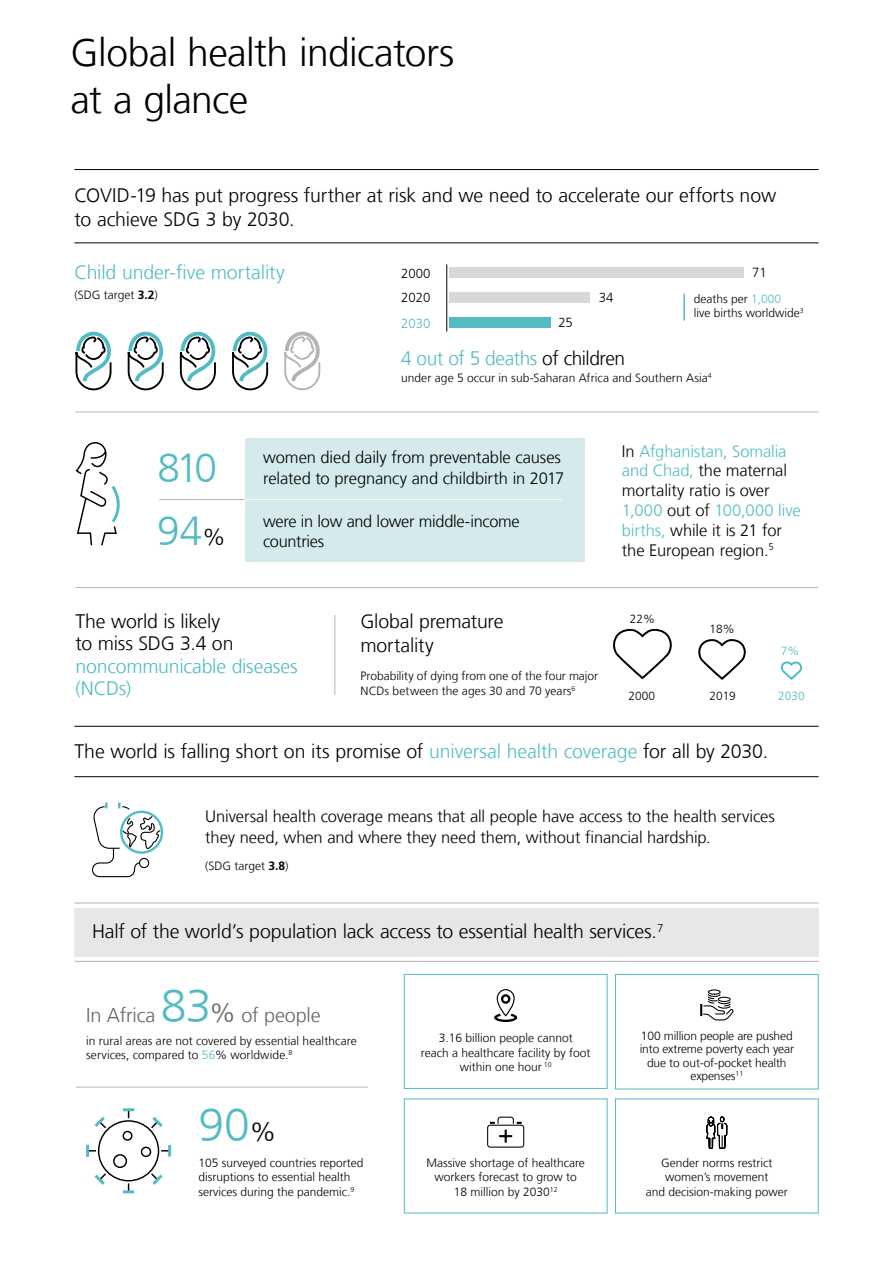
<style>
.page{position:relative;width:893px;height:1263px;background:#fff}
.page>*{position:absolute;margin:0;border:0;box-sizing:border-box;transform-origin:0 0}
.paragraph-title{font:300 46.2px "Frutiger LT Com";color:#52bbc3}
.paragraph-title-2{font:300 40.5px "Frutiger LT Com";color:#52bbc3}
.TITLE_-_LVL_1_-_not{font:300 39px/46.8px "Frutiger LT Com";letter-spacing:-.015em;color:#000}
.lead{font:300 19.8px "Frutiger LT Com";letter-spacing:-.01em;color:#636466}
.paragraph-title-3{font:300 19.5px/22.5px "Frutiger LT Com";letter-spacing:-.01em;color:#000}
.lead-2{font:300 19.5px "Frutiger LT Com";letter-spacing:-.01em;color:#000}
.paragraph-title-4{font:300 19.5px "Frutiger LT Com";letter-spacing:-.015em;color:#52bbc3}
.paragraph-title-5{font:300 16.5px/19.8px "Frutiger LT Com";letter-spacing:-.005em;color:#000}
.paragraph-title-6{font:300 13.2px "Frutiger LT Com";color:#000}
.paragraph-title-7{font:300 13.2px "Frutiger LT Com";color:#52bbc3}
.paragraph-title-8{font:300 12px/14.4px "Frutiger LT Com";color:#000;text-align:center}
.paragraph-title-9{font:300 11.85px "Frutiger LT Com";color:#000}
.paragraph-title-10{font:300 11.85px "Frutiger LT Com";color:#52bbc3}
.s1{font-weight:700}
.s2{color:#52bbc3}
.s3{color:#000}
.s4{font-size:23.1px;color:#000}
.s5{font-size:46.2px;color:#52bbc3}
.s6{font-size:26.4px}
.s7{font-size:26.4px;color:#000}
</style>
<div class="page">
<div style="left:74px;top:908px;width:745px;height:48px;background:#e6e7e8"></div>
<hr style="left:74px;top:903px;width:745px;height:1px;background:#b1b4b6">
<hr style="left:74px;top:961px;width:745px;height:1px;background:#b1b4b6">
<div style="left:120px;top:811px;width:43px;height:43px;border:2px solid #52bbc3;border-radius:50%"></div>
<svg style="left:92px;top:802px;width:70px;height:76px"></svg>
<hr style="left:76px;top:1087px;width:292px;height:1px;background:#b1b4b6">
<svg style="left:494px;top:993px;width:24px;height:29px"></svg>
<div style="left:497px;top:989px;width:18px;height:27px;border:1px solid #000;border-radius:9px"></div>
<div style="left:404px;top:974px;width:203px;height:115px;border:1px solid #52bbc3"></div>
<svg style="left:487px;top:1116px;width:38px;height:32px"></svg>
<svg style="left:700px;top:990px;width:34px;height:31px"></svg>
<div style="left:615px;top:974px;width:204px;height:115px;border:1px solid #52bbc3"></div>
<svg style="left:706px;top:1116px;width:22px;height:33px"></svg>
<div style="left:615px;top:1098px;width:204px;height:115px;border:1px solid #52bbc3"></div>
<svg style="left:86px;top:1108px;width:85px;height:85px"></svg>
<hr style="left:74px;top:726px;width:745px;height:1px;background:#000">
<hr style="left:74px;top:776px;width:745px;height:1px;background:#000">
<hr style="left:75px;top:412px;width:744px;height:1px;background:#b1b4b6">
<hr style="left:76px;top:587px;width:742px;height:1px;background:#b1b4b6">
<div style="left:245px;top:438px;width:340px;height:124px;background:#d4eaeb"></div>
<hr style="left:159px;top:499px;width:86px;height:1px;background:#b1b4b6">
<hr style="left:245px;top:499px;width:317px;height:1px;background:#fff">
<svg style="left:75px;top:442px;width:45px;height:104px"></svg>
<svg style="left:613px;top:628px;width:59px;height:52px"></svg>
<svg style="left:780px;top:661px;width:22px;height:19px"></svg>
<svg style="left:698px;top:639px;width:48px;height:41px"></svg>
<hr style="left:334px;top:615px;width:1px;height:80px;background:#b1b4b6">
<hr style="left:683px;top:294px;width:2px;height:27px;background:#52bbc3">
<svg style="left:284px;top:331px;width:37px;height:59px"></svg>
<svg style="left:75px;top:331px;width:37px;height:60px"></svg>
<svg style="left:127px;top:331px;width:37px;height:60px"></svg>
<svg style="left:179px;top:331px;width:37px;height:60px"></svg>
<svg style="left:232px;top:331px;width:37px;height:60px"></svg>
<div style="left:449px;top:267px;width:294px;height:11px;background:#d6d8d9"></div>
<div style="left:449px;top:317px;width:102px;height:11px;background:#52bbc3"></div>
<div style="left:449px;top:292px;width:141px;height:11px;background:#d6d8d9"></div>
<hr style="left:446px;top:264px;width:1px;height:68px;background:#000">
<hr style="left:74px;top:243px;width:745px;height:1px;background:#000">
<hr style="left:74px;top:169px;width:745px;height:1px;background:#000">
<p class="TITLE_-_LVL_1_-_not" style="left:71px;top:30px;width:385px">Global health indicators at a glance</p>
<p class="paragraph-title-3" style="left:74px;top:183px;width:703px;line-height:24px">COVID-19 has put progress further at risk and we need to accelerate our efforts now to achieve SDG 3 by 2030.</p>
<p class="paragraph-title-4" style="left:74px;top:261px;width:212px">Child under-five mortality</p>
<p class="paragraph-title-8" style="left:74px;top:288px;width:85px">(SDG target <span class="s1">3.2</span>)</p>
<p class="paragraph-title-6" style="left:401px;top:265px;width:31px">2000</p>
<p class="paragraph-title-6" style="left:752px;top:265px;width:16px">71</p>
<p class="paragraph-title-6" style="left:401px;top:290px;width:31px">2020</p>
<p class="paragraph-title-7" style="left:401px;top:315px;width:31px">2030</p>
<p class="paragraph-title-6" style="left:599px;top:290px;width:16px">34</p>
<p class="paragraph-title-8" style="left:694px;top:292px;width:89px">deaths per <span class="s2">1,000</span></p>
<p class="paragraph-title-8" style="left:694px;top:306px;width:111px">live births worldwide<sup>3</sup></p>
<p class="paragraph-title-6" style="left:558px;top:315px;width:16px">25</p>
<p class="paragraph-title-4" style="left:401px;top:347px;width:226px">4 out of 5 deaths <span class="s3">of children</span></p>
<p class="paragraph-title-8" style="left:401px;top:370px;width:312px">under age 5 occur in sub-Saharan Africa and Southern Asia<sup>4</sup></p>
<p class="paragraph-title-2" style="left:158px;top:445px;width:61px">810</p>
<p class="paragraph-title-2" style="left:157px;top:508px;width:70px">94<span class="s4">%</span></p>
<p class="paragraph-title-5" style="left:263px;top:447px;width:303px;line-height:20.9px">women died daily from preventable causes related to pregnancy and childbirth in 2017</p>
<p class="paragraph-title-5" style="left:622px;top:441px;width:180px">In <span class="s2">Afghanistan, Somalia and Chad,</span> the maternal mortality ratio is over<br><span class="s2">1,000</span> out of <span class="s2">100,000 live births,</span> while it is 21 for the European region.<sup>5</sup></p>
<p class="paragraph-title-5" style="left:263px;top:511px;width:258px;line-height:20.9px">were in low and lower middle-income countries</p>
<p class="paragraph-title-3" style="left:75px;top:610px;width:224px">The world is likely<br>to miss SDG 3.4 on <span class="s2">noncommunicable diseases (NCDs)</span></p>
<p class="paragraph-title-9" style="left:630px;top:612px;width:27px">22%</p>
<p class="paragraph-title-3" style="left:360px;top:610px;width:145px;line-height:23.7px">Global premature mortality</p>
<p class="paragraph-title-9" style="left:709px;top:622px;width:27px">18%</p>
<p class="paragraph-title-10" style="left:781px;top:644px;width:20px">7%</p>
<p class="paragraph-title-8" style="left:360px;top:669px;width:239px;line-height:15px;text-align:left">Probability of dying from one of the four major<br>NCDs between the ages 30 and 70 years<sup>6</sup></p>
<p class="paragraph-title-9" style="left:628px;top:689px;width:28px">2000</p>
<p class="paragraph-title-9" style="left:709px;top:689px;width:28px">2019</p>
<p class="paragraph-title-10" style="left:778px;top:689px;width:28px">2030</p>
<p class="paragraph-title-3" style="left:74px;top:740px;width:695px">The world is falling short on its promise of <span class="s2">universal health coverage</span> for all by 2030.</p>
<p class="paragraph-title-5" style="left:205px;top:806px;width:571px;line-height:21px">Universal health coverage means that all people have access to the health services they need, when and where they need them, without financial hardship.</p>
<p class="paragraph-title-8" style="left:205px;top:858px;width:85px">(SDG target <span class="s1">3.8</span>)</p>
<p class="lead-2" style="left:92px;top:920px;width:573px">Half of the world’s population lack access to essential health services.<sup>7</sup></p>
<p class="lead" style="left:86px;top:1004px;width:236px">In Africa <span class="s5">83</span><span class="s6">%</span> of people</p>
<p class="paragraph-title-8" style="left:86px;top:1034px;width:272px">in rural areas are not covered by essential healthcare</p>
<p class="paragraph-title-8" style="left:86px;top:1048px;width:208px">services, compared to <span class="s2">56</span>% worldwide.<sup>8</sup></p>
<p class="paragraph-title" style="left:198px;top:1098px;width:79px">90<span class="s7">%</span></p>
<p class="paragraph-title-8" style="left:198px;top:1155px;width:167px;text-align:left">105 surveyed countries reported disruptions to essential health services during the pandemic.<sup>9</sup></p>
<p class="paragraph-title-8" style="left:421px;top:1031px;width:171px">3.16 billion people cannot<br>reach a healthcare facility by foot within one hour <sup>10</sup></p>
<p class="paragraph-title-8" style="left:426px;top:1155px;width:160px">Massive shortage of healthcare workers forecast to grow to<br>18 million by 2030<sup>12</sup></p>
<p class="paragraph-title-8" style="left:640px;top:1029px;width:156px;line-height:13.5px">100 million people are pushed into extreme poverty each year due to out-of-pocket health expenses<sup>11</sup></p>
<p class="paragraph-title-8" style="left:646px;top:1155px;width:144px">Gender norms restrict women’s movement<br>and decision-making power</p>
</div>
